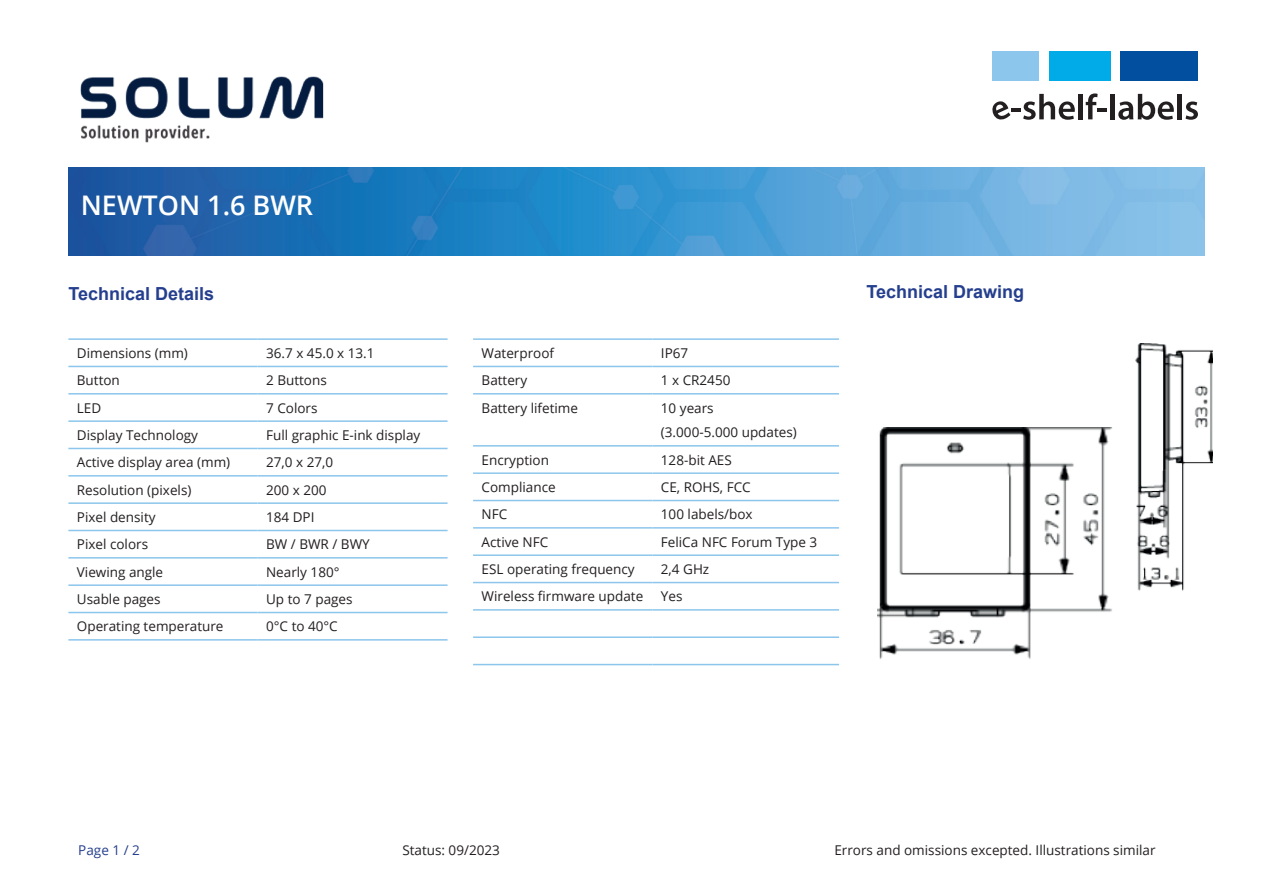
<style>
.page{position:relative;width:1263px;height:893px;background:#fff}
.page>*{position:absolute;margin:0;border:0;box-sizing:border-box;transform-origin:0 0}
.t1{font:600 27px "Open Sans";color:#fff}
.t2{font:700 18px "Arial";color:#253f8e}
.t3{font:13.5px/24.8px "Open Sans";color:#231f20}
.t4{font:13.5px "Open Sans";color:#253f8e}
</style>
<div class="page">
<img style="left:68px;top:168px;width:1137px;height:87px">
<div style="left:992px;top:51px;width:47px;height:30px;background:#8cc6ec"></div>
<div style="left:1049px;top:51px;width:61px;height:30px;background:#00abe7"></div>
<div style="left:1120px;top:51px;width:78px;height:30px;background:#014f9e"></div>
<div style="left:1078px;top:94px;width:5px;height:25px;background:#231f20"></div>
<svg style="left:1086px;top:93px;width:21px;height:26px"></svg>
<div style="left:1110px;top:94px;width:5px;height:25px;background:#231f20"></div>
<svg style="left:1118px;top:94px;width:56px;height:26px"></svg>
<div style="left:1177px;top:94px;width:5px;height:25px;background:#231f20"></div>
<svg style="left:1185px;top:101px;width:13px;height:19px"></svg>
<svg style="left:992px;top:94px;width:83px;height:26px"></svg>
<img style="left:80px;top:76px;width:244px;height:67px">
<hr style="left:68px;top:338px;width:190px;height:2px;background:#8cc6ec">
<hr style="left:258px;top:338px;width:190px;height:2px;background:#8cc6ec">
<hr style="left:68px;top:366px;width:190px;height:1px;background:#8cc6ec">
<hr style="left:258px;top:366px;width:190px;height:1px;background:#8cc6ec">
<hr style="left:68px;top:393px;width:190px;height:2px;background:#8cc6ec">
<hr style="left:258px;top:393px;width:190px;height:2px;background:#8cc6ec">
<hr style="left:68px;top:420px;width:190px;height:2px;background:#8cc6ec">
<hr style="left:258px;top:420px;width:190px;height:2px;background:#8cc6ec">
<hr style="left:68px;top:448px;width:190px;height:1px;background:#8cc6ec">
<hr style="left:258px;top:448px;width:190px;height:1px;background:#8cc6ec">
<hr style="left:68px;top:475px;width:190px;height:2px;background:#8cc6ec">
<hr style="left:258px;top:475px;width:190px;height:2px;background:#8cc6ec">
<hr style="left:68px;top:502px;width:190px;height:2px;background:#8cc6ec">
<hr style="left:258px;top:502px;width:190px;height:2px;background:#8cc6ec">
<hr style="left:68px;top:530px;width:190px;height:1px;background:#8cc6ec">
<hr style="left:258px;top:530px;width:190px;height:1px;background:#8cc6ec">
<hr style="left:68px;top:557px;width:190px;height:2px;background:#8cc6ec">
<hr style="left:258px;top:557px;width:190px;height:2px;background:#8cc6ec">
<hr style="left:68px;top:584px;width:190px;height:2px;background:#8cc6ec">
<hr style="left:258px;top:584px;width:190px;height:2px;background:#8cc6ec">
<hr style="left:68px;top:612px;width:190px;height:1px;background:#8cc6ec">
<hr style="left:258px;top:612px;width:190px;height:1px;background:#8cc6ec">
<hr style="left:68px;top:639px;width:190px;height:2px;background:#8cc6ec">
<hr style="left:258px;top:639px;width:190px;height:2px;background:#8cc6ec">
<hr style="left:473px;top:338px;width:179px;height:2px;background:#8cc6ec">
<hr style="left:652px;top:338px;width:187px;height:2px;background:#8cc6ec">
<hr style="left:473px;top:366px;width:179px;height:1px;background:#8cc6ec">
<hr style="left:652px;top:366px;width:187px;height:1px;background:#8cc6ec">
<hr style="left:473px;top:393px;width:179px;height:2px;background:#8cc6ec">
<hr style="left:652px;top:393px;width:187px;height:2px;background:#8cc6ec">
<hr style="left:473px;top:445px;width:179px;height:2px;background:#8cc6ec">
<hr style="left:652px;top:445px;width:187px;height:2px;background:#8cc6ec">
<hr style="left:473px;top:472px;width:179px;height:2px;background:#8cc6ec">
<hr style="left:652px;top:472px;width:187px;height:2px;background:#8cc6ec">
<hr style="left:473px;top:500px;width:179px;height:1px;background:#8cc6ec">
<hr style="left:652px;top:500px;width:187px;height:1px;background:#8cc6ec">
<hr style="left:473px;top:527px;width:179px;height:2px;background:#8cc6ec">
<hr style="left:652px;top:527px;width:187px;height:2px;background:#8cc6ec">
<hr style="left:473px;top:554px;width:179px;height:2px;background:#8cc6ec">
<hr style="left:652px;top:554px;width:187px;height:2px;background:#8cc6ec">
<hr style="left:473px;top:582px;width:179px;height:1px;background:#8cc6ec">
<hr style="left:652px;top:582px;width:187px;height:1px;background:#8cc6ec">
<hr style="left:473px;top:609px;width:179px;height:2px;background:#8cc6ec">
<hr style="left:652px;top:609px;width:187px;height:2px;background:#8cc6ec">
<hr style="left:473px;top:636px;width:179px;height:2px;background:#8cc6ec">
<hr style="left:652px;top:636px;width:187px;height:2px;background:#8cc6ec">
<hr style="left:473px;top:664px;width:179px;height:1px;background:#8cc6ec">
<hr style="left:652px;top:664px;width:187px;height:1px;background:#8cc6ec">
<img style="left:877px;top:427px;width:236px;height:232px">
<img style="left:1135px;top:344px;width:78px;height:247px">
<h1 class="t1" style="left:81px;top:186px;width:234px">NEWTON 1.6 BWR</h1>
<h2 class="t2" style="left:68px;top:281px;width:147px">Technical Details</h2>
<h2 class="t2" style="left:866px;top:279px;width:159px">Technical Drawing</h2>
<p class="t3" style="left:77px;top:340px;width:113px">Dimensions (mm)</p>
<p class="t3" style="left:266px;top:340px;width:110px">36.7 x 45.0 x 13.1</p>
<p class="t3" style="left:77px;top:368px;width:45px">Button</p>
<p class="t3" style="left:266px;top:368px;width:62px">2 Buttons</p>
<p class="t3" style="left:77px;top:395px;width:26px">LED</p>
<p class="t3" style="left:266px;top:395px;width:53px">7 Colors</p>
<p class="t3" style="left:77px;top:422px;width:123px">Display Technology</p>
<p class="t3" style="left:266px;top:422px;width:156px">Full graphic E-ink display</p>
<p class="t3" style="left:77px;top:450px;width:155px">Active display area (mm)</p>
<p class="t3" style="left:266px;top:450px;width:69px">27,0 x 27,0</p>
<p class="t3" style="left:77px;top:477px;width:116px">Resolution (pixels)</p>
<p class="t3" style="left:266px;top:477px;width:62px">200 x 200</p>
<p class="t3" style="left:77px;top:504px;width:80px">Pixel density</p>
<p class="t3" style="left:266px;top:504px;width:50px">184 DPI</p>
<p class="t3" style="left:77px;top:532px;width:73px">Pixel colors</p>
<p class="t3" style="left:266px;top:532px;width:105px">BW / BWR / BWY</p>
<p class="t3" style="left:77px;top:559px;width:88px">Viewing angle</p>
<p class="t3" style="left:266px;top:559px;width:75px">Nearly 180°</p>
<p class="t3" style="left:77px;top:586px;width:85px">Usable pages</p>
<p class="t3" style="left:266px;top:586px;width:88px">Up to 7 pages</p>
<p class="t3" style="left:77px;top:614px;width:148px">Operating temperature</p>
<p class="t3" style="left:266px;top:614px;width:73px">0°C to 40°C</p>
<p class="t3" style="left:482px;top:340px;width:74px">Waterproof</p>
<p class="t3" style="left:661px;top:340px;width:29px">IP67</p>
<p class="t3" style="left:482px;top:368px;width:47px">Battery</p>
<p class="t3" style="left:661px;top:368px;width:71px">1 x CR2450</p>
<p class="t3" style="left:482px;top:395px;width:98px">Battery lifetime</p>
<p class="t3" style="left:661px;top:395px;width:137px">10 years<br>(3.000-5.000 updates)</p>
<p class="t3" style="left:482px;top:447px;width:69px">Encryption</p>
<p class="t3" style="left:661px;top:447px;width:72px">128-bit AES</p>
<p class="t3" style="left:482px;top:474px;width:76px">Compliance</p>
<p class="t3" style="left:661px;top:474px;width:91px">CE, ROHS, FCC</p>
<p class="t3" style="left:482px;top:502px;width:27px">NFC</p>
<p class="t3" style="left:661px;top:502px;width:93px">100 labels/box</p>
<p class="t3" style="left:482px;top:529px;width:68px">Active NFC</p>
<p class="t3" style="left:661px;top:529px;width:158px">FeliCa NFC Forum Type 3</p>
<p class="t3" style="left:482px;top:556px;width:155px">ESL operating frequency</p>
<p class="t3" style="left:661px;top:556px;width:50px">2,4 GHz</p>
<p class="t3" style="left:482px;top:584px;width:163px">Wireless firmware update</p>
<p class="t3" style="left:661px;top:584px;width:23px">Yes</p>
<p class="t4" style="left:78px;top:841px;width:63px">Page 1 / 2</p>
<p class="t3" style="left:402px;top:837px;width:99px">Status: 09/2023</p>
<p class="t3" style="left:834px;top:837px;width:323px">Errors and omissions excepted. Illustrations similar</p>
</div>
